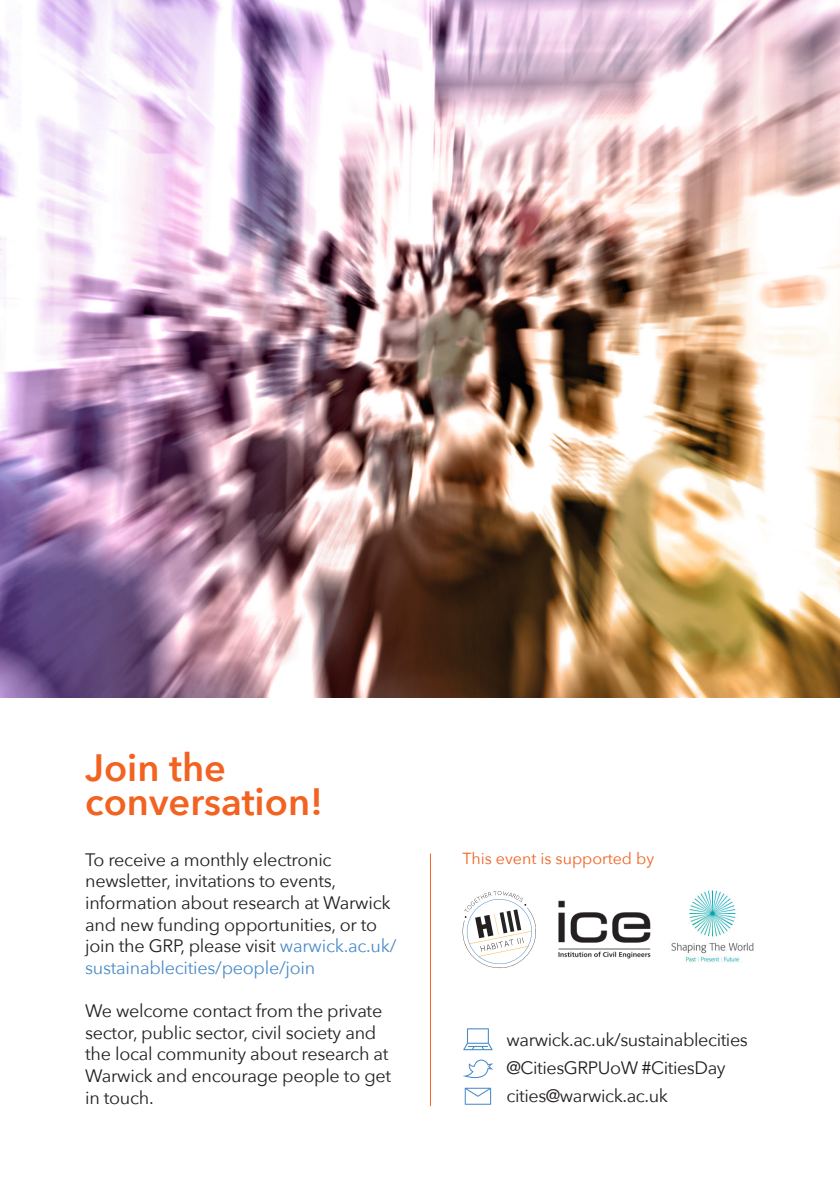
<style>
.page{position:relative;width:840px;height:1191px;background:#fff}
.page>*{position:absolute;margin:0;border:0;box-sizing:border-box;transform-origin:0 0}
.t1{font:600 38px/34px "Avenir Next";color:#f26221}
.t2{font:18px/21.6px "Avenir Next";letter-spacing:-.015em;color:#231f20}
.t3{font:16px "Avenir Next";color:#f26221}
.s1{color:#4b8cca}
</style>
<div class="page">
<svg style="left:464px;top:1087px;width:27px;height:17px"></svg>
<svg style="left:463px;top:1059px;width:30px;height:19px"></svg>
<svg style="left:463px;top:1028px;width:29px;height:22px"></svg>
<svg style="left:462px;top:891px;width:74px;height:78px"></svg>
<img style="left:558px;top:900px;width:93px;height:59px">
<img style="left:671px;top:890px;width:83px;height:72px">
<hr style="left:429px;top:853px;width:1px;height:253px;background:#f26221">
<img style="left:0;top:0;width:839px;height:697px">
<h1 class="t1" style="left:85px;top:750px;width:239px">Join the conversation!</h1>
<p class="t2" style="left:85px;top:849px;width:312px">To receive a monthly electronic newsletter, invitations to events, information about research at Warwick and new funding opportunities, or to join the GRP, please visit <span class="s1">warwick.ac.uk/ sustainablecities/people/join</span></p>
<p class="t2" style="left:85px;top:1000px;width:307px">We welcome contact from the private sector, public sector, civil society and the local community about research at<br>Warwick and encourage people to get in touch.</p>
<p class="t3" style="left:462px;top:848px;width:193px">This event is supported by</p>
<p class="t2" style="left:506px;top:1025px;width:243px;line-height:28px">warwick.ac.uk/sustainablecities @CitiesGRPUoW #CitiesDay cities@warwick.ac.uk</p>
</div>
